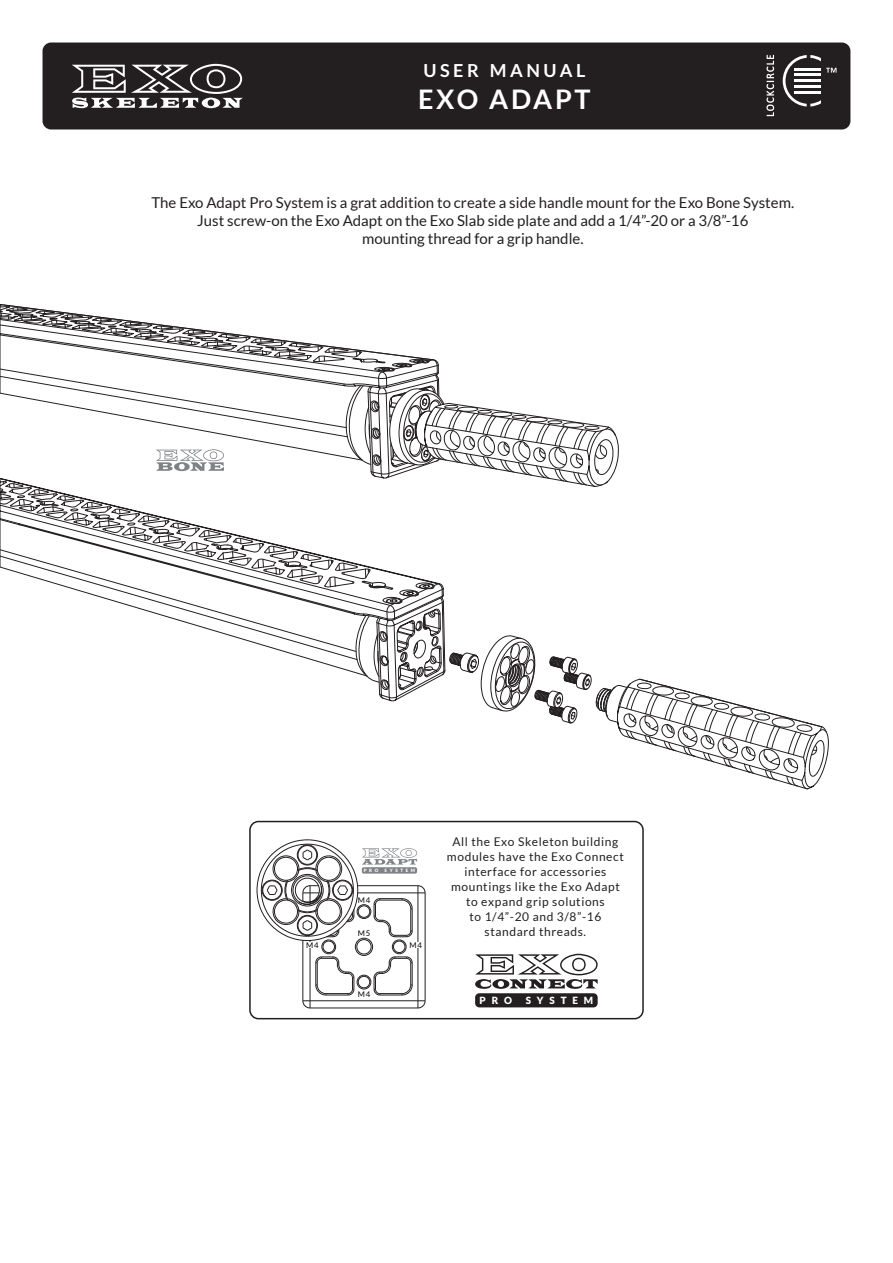
<style>
.page{position:relative;width:893px;height:1263px;background:#fff}
.page>*{position:absolute;margin:0;border:0;box-sizing:border-box;transform-origin:0 0}
.t1{font:700 27px "Lato";letter-spacing:.1em;color:#fff}
.t2{font:700 18px "Lato";letter-spacing:.2em;color:#fff}
.t3{font:15px/18px "Lato";color:#231f20;text-align:center}
.t4{font:12px/15px "Lato";letter-spacing:.05em;color:#231f20;text-align:center}
.t5{font:900 9.9px "Lato";letter-spacing:.59em;color:#fff}
.t6{font:7.8px "Lato";letter-spacing:.1em;color:#000001}
.t7{font:900 4.5px "Lato";letter-spacing:.59em;color:#fff}
</style>
<div class="page">
<div style="left:43px;top:43px;width:807px;height:86px;background:#231f20;border-radius:9px"></div>
<svg style="left:766px;top:55px;width:8px;height:61px"></svg>
<svg style="left:783px;top:55px;width:53px;height:52px"></svg>
<svg style="left:72px;top:64px;width:171px;height:44px"></svg>
<svg style="left:0;top:304px;width:829px;height:485px"></svg>
<div style="left:249px;top:821px;width:395px;height:198px;border:2px solid #231f20;border-radius:9px"></div>
<hr style="left:310px;top:940px;width:1px;height:61px;background:#231f20">
<hr style="left:310px;top:1000px;width:108px;height:1px;background:#231f20">
<hr style="left:418px;top:893px;width:1px;height:108px;background:#231f20">
<div style="left:393px;top:941px;width:12px;height:12px;border:1px solid #231f20;border-radius:50%"></div>
<div style="left:358px;top:976px;width:12px;height:12px;border:1px solid #231f20;border-radius:50%"></div>
<div style="left:323px;top:941px;width:12px;height:12px;border:1px solid #231f20;border-radius:50%"></div>
<div style="left:392px;top:940px;width:14px;height:14px;border:1px solid #231f20;border-radius:50%"></div>
<div style="left:357px;top:975px;width:14px;height:14px;border:1px solid #231f20;border-radius:50%"></div>
<div style="left:322px;top:940px;width:14px;height:14px;border:1px solid #231f20;border-radius:50%"></div>
<div style="left:357px;top:939px;width:14px;height:15px;border:1px solid #231f20;border-radius:50%"></div>
<hr style="left:310px;top:1008px;width:108px;height:1px;background:#231f20">
<hr style="left:425px;top:893px;width:1px;height:108px;background:#231f20">
<hr style="left:303px;top:940px;width:1px;height:61px;background:#231f20">
<div style="left:355px;top:938px;width:18px;height:17px;border:1px solid #231f20;border-radius:50%"></div>
<svg style="left:374px;top:957px;width:51px;height:51px"></svg>
<svg style="left:303px;top:957px;width:52px;height:51px"></svg>
<svg style="left:475px;top:954px;width:123px;height:35px"></svg>
<div style="left:475px;top:993px;width:123px;height:14px;background:#231f20;border-radius:4px"></div>
<svg style="left:257px;top:840px;width:168px;height:108px"></svg>
<p class="t2" style="left:423px;top:60px;width:164px">USER MANUAL</p>
<h1 class="t1" style="left:418px;top:84px;width:174px">EXO ADAPT</h1>
<p class="t3" style="left:151px;top:193px;width:644px">The Exo Adapt Pro System is a grat addition to create a side handle mount for the Exo Bone System.<br>Just screw-on the Exo Adapt on the Exo Slab side plate and add a 1/4”-20 or a 3/8”-16<br>mounting thread for a grip handle.</p>
<p class="t7" style="left:364px;top:868px;width:16px">PRO</p>
<p class="t7" style="left:385px;top:868px;width:32px">SYSTEM</p>
<p class="t6" style="left:358px;top:896px;width:14px">M4</p>
<p class="t6" style="left:358px;top:929px;width:14px">M5</p>
<p class="t6" style="left:306px;top:941px;width:14px">M4</p>
<p class="t6" style="left:410px;top:941px;width:14px">M4</p>
<p class="t6" style="left:358px;top:989px;width:14px">M4</p>
<p class="t4" style="left:447px;top:834px;width:178px">All the Exo Skeleton building modules have the Exo Connect interface for accessories mountings like the Exo Adapt to expand grip solutions<br>to 1/4”-20 and 3/8”-16 standard threads.</p>
<p class="t5" style="left:479px;top:994px;width:34px">PRO</p>
<p class="t5" style="left:526px;top:994px;width:69px">SYSTEM</p>
</div>
